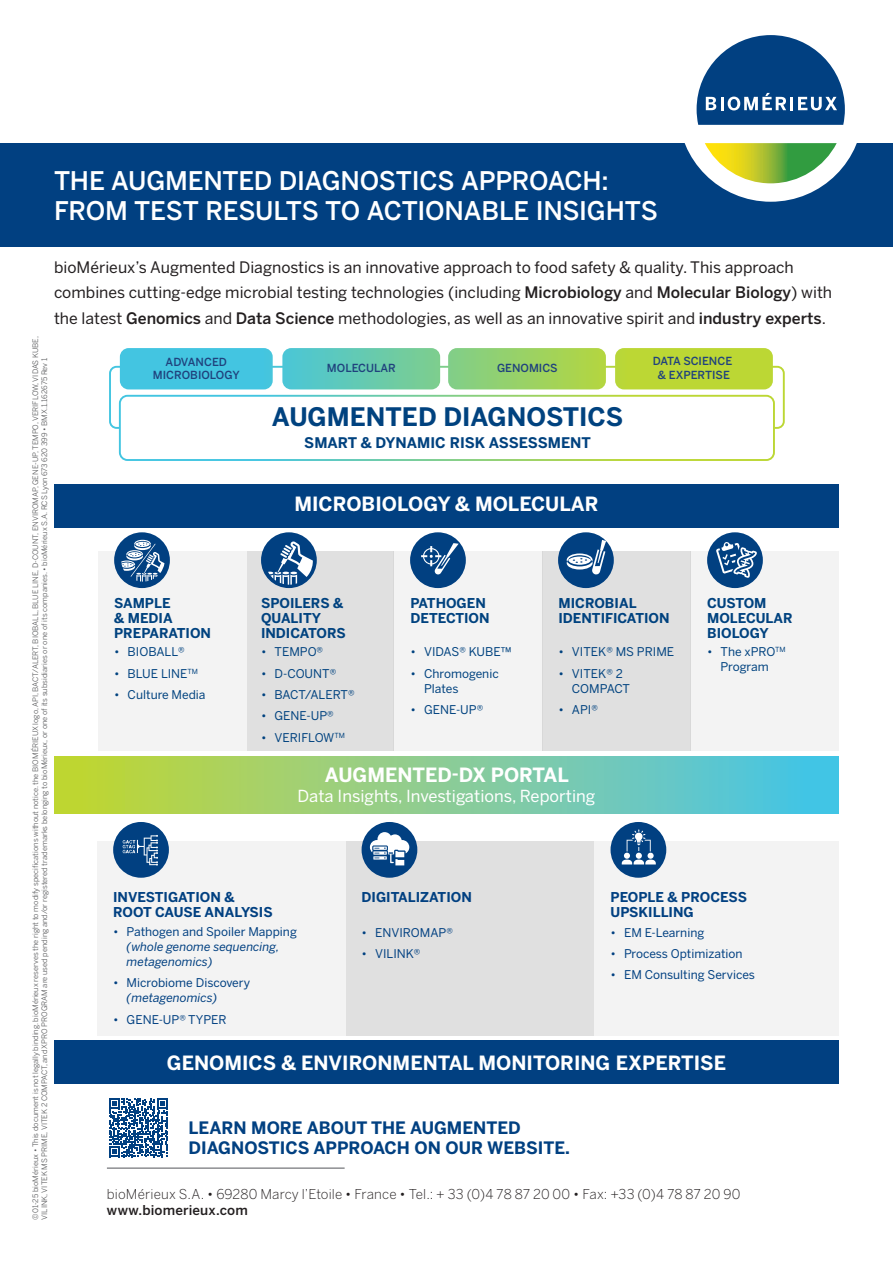
<style>
.page{position:relative;width:893px;height:1263px;background:#fff}
.page>*{position:absolute;margin:0;border:0;box-sizing:border-box;transform-origin:0 0}
.t1{font:500 25.5px "Benton Sans";letter-spacing:-.01em;color:#fff}
.t2{font:700 25.35px "Benton Sans";color:#00427f}
.t3{font:700 19.5px "Benton Sans";color:#fff}
.t4{font:700 16.95px/19.8px "Benton Sans";color:#014081}
.t5{font:16.5px "Benton Sans";color:#fff}
.t6{font:15.75px/25.5px "Benton Sans";color:#231f20}
.t7{font:700 14.55px "Benton Sans";color:#00427f}
.t8{font:700 13.5px/15px "Benton Sans";color:#00427f}
.t9{font:300 13.5px/16.2px "Benton Sans";letter-spacing:.005em;color:#231f20}
.t10{font:700 13.5px/15px "Benton Sans";color:#014081}
.t11{font:12px/15px "Benton Sans";color:#00427f}
.t12{font:12px/15px "Benton Sans";color:#014081}
.t13{font:italic 12px/15px "Benton Sans";color:#014081}
.t14{font:12px "Benton Sans";letter-spacing:-.02em;color:#00427f}
.t15{font:500 11.1px/13.4px "Benton Sans";color:#20427d;text-align:center}
.t16{font:7.5px/9px "Benton Sans";color:#57585a}
.s1{font-weight:500}
.s2{font-style:normal}
.s3{font-style:italic}
</style>
<div class="page">
<div style="left:97px;top:842px;width:249px;height:194px;background:#f3f3f3"></div>
<div style="left:0;top:143px;width:893px;height:104px;background:#014081"></div>
<hr style="left:107px;top:1168px;width:238px;height:1px;background:#54555a">
<div style="left:678px;top:17px;width:185px;height:185px;background:#fff;border-radius:50%"></div>
<svg style="left:705px;top:143px;width:132px;height:40px"></svg>
<svg style="left:697px;top:35px;width:148px;height:90px"></svg>
<svg style="left:109px;top:1098px;width:59px;height:59px"></svg>
<div style="left:98px;top:551px;width:149px;height:200px;background:#f3f3f3"></div>
<div style="left:346px;top:842px;width:249px;height:194px;background:#e0e0e0"></div>
<div style="left:594px;top:842px;width:245px;height:194px;background:#f3f3f3"></div>
<div style="left:393px;top:551px;width:149px;height:200px;background:#f3f3f3"></div>
<div style="left:691px;top:551px;width:148px;height:200px;background:#f3f3f3"></div>
<div style="left:247px;top:551px;width:146px;height:200px;background:#e0e0e0"></div>
<div style="left:542px;top:551px;width:149px;height:200px;background:#e0e0e0"></div>
<div style="left:55px;top:757px;width:784px;height:56px;background:linear-gradient(to right,#c8d634,#47c3f0)"></div>
<div style="left:113px;top:822px;width:56px;height:56px;background:#014081;border-radius:50%"></div>
<div style="left:114px;top:532px;width:56px;height:56px;background:#014081;border-radius:50%"></div>
<div style="left:261px;top:532px;width:56px;height:56px;background:#014081;border-radius:50%"></div>
<div style="left:410px;top:532px;width:56px;height:56px;background:#014081;border-radius:50%"></div>
<div style="left:558px;top:532px;width:56px;height:56px;background:#014081;border-radius:50%"></div>
<div style="left:707px;top:532px;width:56px;height:56px;background:#014081;border-radius:50%"></div>
<div style="left:362px;top:822px;width:55px;height:56px;background:#014081;border-radius:50%"></div>
<div style="left:610px;top:822px;width:56px;height:56px;background:#014081;border-radius:50%"></div>
<svg style="left:716px;top:542px;width:41px;height:36px"></svg>
<svg style="left:567px;top:540px;width:39px;height:35px"></svg>
<svg style="left:421px;top:543px;width:38px;height:31px"></svg>
<svg style="left:121px;top:540px;width:43px;height:42px"></svg>
<svg style="left:268px;top:541px;width:45px;height:44px"></svg>
<svg style="left:370px;top:832px;width:39px;height:33px"></svg>
<svg style="left:622px;top:829px;width:34px;height:35px"></svg>
<svg style="left:123px;top:835px;width:35px;height:31px"></svg>
<div style="left:54px;top:1041px;width:785px;height:43px;background:#014081"></div>
<div style="left:54px;top:484px;width:785px;height:43px;background:#014081"></div>
<div style="left:109px;top:366px;width:676px;height:63px;border:2px solid #fff;border-radius:7px"></div>
<div style="left:119px;top:395px;width:656px;height:66px;border:2px solid #fff;border-radius:8px"></div>
<svg style="left:120px;top:348px;width:653px;height:41px"></svg>
<p class="t1" style="left:54px;top:165px;width:556px">THE AUGMENTED DIAGNOSTICS APPROACH:</p>
<p class="t1" style="left:54px;top:195px;width:605px">FROM TEST RESULTS TO ACTIONABLE INSIGHTS</p>
<p class="t6" style="left:54px;top:254px;width:780px">bioMérieux’s Augmented Diagnostics is an innovative approach to food safety &amp; quality. This approach combines cutting-edge microbial testing technologies (including <span class="s1">Microbiology</span> and <span class="s1">Molecular Biology</span>) with the latest <span class="s1">Genomics</span> and <span class="s1">Data Science</span> methodologies, as well as an innovative spirit and <span class="s1">industry experts</span>.</p>
<p class="t16" style="left:31px;top:1220px;width:885px;rotate:-90deg">©01-25 bioMérieux • This document is not legally binding. bioMérieux reserves the right to modify specifications without notice. the BIOMÉRIEUX logo, API, BACT/ALERT, BIOBALL, BLUE LINE, D-COUNT, ENVIROMAP, GENE-UP, TEMPO, VERIFLOW, VIDAS KUBE,<br>VILINK, VITEK MS PRIME, VITEK 2 COMPACT, and XPRO PROGRAM are used pending and/or registered trademarks belonging to bioMérieux, or one of its subsidiaries or one of its companies. • bioMérieux S.A. RCS Lyon 673 620 399 • BMX.1.162675 Rev 1</p>
<p class="t15" style="left:153px;top:355px;width:88px">ADVANCED<br>MICROBIOLOGY</p>
<p class="t15" style="left:327px;top:361px;width:70px">MOLECULAR</p>
<p class="t15" style="left:497px;top:362px;width:62px">GENOMICS</p>
<p class="t15" style="left:653px;top:355px;width:81px">DATA SCIENCE &amp; EXPERTISE</p>
<p class="t2" style="left:272px;top:401px;width:353px">AUGMENTED DIAGNOSTICS</p>
<p class="t7" style="left:304px;top:433px;width:288px">SMART &amp; DYNAMIC RISK ASSESSMENT</p>
<p class="t8" style="left:114px;top:596px;width:98px">SAMPLE<br>&amp; MEDIA<br>PREPARATION</p>
<p class="t11" style="left:114px;top:644px;width:72px">• BIOBALL®</p>
<p class="t11" style="left:114px;top:666px;width:85px">• BLUE LINE<sup>TM</sup></p>
<p class="t11" style="left:114px;top:687px;width:93px">• Culture Media</p>
<p class="t3" style="left:294px;top:491px;width:305px">MICROBIOLOGY &amp; MOLECULAR</p>
<p class="t8" style="left:261px;top:595px;width:86px">SPOILERS &amp;<br>QUALITY<br>INDICATORS</p>
<p class="t11" style="left:261px;top:644px;width:64px">• TEMPO®</p>
<p class="t11" style="left:261px;top:666px;width:77px">• D-COUNT®</p>
<p class="t14" style="left:261px;top:687px;width:95px">• BACT/ALERT®</p>
<p class="t11" style="left:261px;top:708px;width:74px">• GENE-UP®</p>
<p class="t11" style="left:261px;top:730px;width:85px">• VERIFLOW<sup>TM</sup></p>
<p class="t8" style="left:410px;top:595px;width:81px">PATHOGEN<br>DETECTION</p>
<p class="t11" style="left:410px;top:644px;width:102px">• VIDAS® KUBE™</p>
<p class="t11" style="left:424px;top:666px;width:76px;text-indent:-14px">• Chromogenic<br>Plates</p>
<p class="t11" style="left:410px;top:702px;width:74px">• GENE-UP®</p>
<p class="t8" style="left:558px;top:596px;width:113px">MICROBIAL<br>IDENTIFICATION</p>
<p class="t11" style="left:558px;top:644px;width:117px">• VITEK® MS PRIME</p>
<p class="t11" style="left:572px;top:666px;width:59px;text-indent:-14px">• VITEK® 2<br>COMPACT</p>
<p class="t11" style="left:558px;top:702px;width:41px">• API®</p>
<p class="t3" style="left:325px;top:763px;width:245px">AUGMENTED-DX PORTAL</p>
<p class="t5" style="left:298px;top:786px;width:299px">Data Insights, Investigations, Reporting</p>
<p class="t8" style="left:707px;top:595px;width:87px">CUSTOM<br>MOLECULAR<br>BIOLOGY</p>
<p class="t11" style="left:707px;top:644px;width:80px;text-align:center">• The xPRO<sup>TM<br></sup>Program</p>
<p class="t10" style="left:113px;top:890px;width:161px">INVESTIGATION &amp;<br>ROOT CAUSE ANALYSIS</p>
<p class="t13" style="left:127px;top:924px;width:172px;text-indent:-14px"><span class="s2">• Pathogen and Spoiler Mapping </span>(whole genome sequencing, metagenomics)</p>
<p class="t12" style="left:127px;top:975px;width:125px;text-indent:-14px">• Microbiome Discovery <span class="s3">(metagenomics)</span></p>
<p class="t12" style="left:113px;top:1012px;width:115px">• GENE-UP® TYPER</p>
<p class="t10" style="left:362px;top:890px;width:112px">DIGITALIZATION</p>
<p class="t10" style="left:610px;top:890px;width:138px">PEOPLE &amp; PROCESS<br>UPSKILLING</p>
<p class="t12" style="left:362px;top:925px;width:93px">• ENVIROMAP®</p>
<p class="t12" style="left:362px;top:946px;width:60px">• VILINK®</p>
<p class="t12" style="left:610px;top:925px;width:95px">• EM E-Learning</p>
<p class="t12" style="left:610px;top:946px;width:134px">• Process Optimization</p>
<p class="t12" style="left:610px;top:967px;width:146px">• EM Consulting Services</p>
<p class="t3" style="left:167px;top:1050px;width:561px">GENOMICS &amp; ENVIRONMENTAL MONITORING EXPERTISE</p>
<p class="t4" style="left:189px;top:1118px;width:383px">LEARN MORE ABOUT THE AUGMENTED<br>DIAGNOSTICS APPROACH ON OUR WEBSITE.</p>
<p class="t9" style="left:107px;top:1186px;width:635px">bioMérieux S.A. • 69280 Marcy l’Etoile • France • Tel.: + 33 (0)4 78 87 20 00 • Fax: +33 (0)4 78 87 20 90 <span class="s1">www.biomerieux.com</span></p>
</div>
